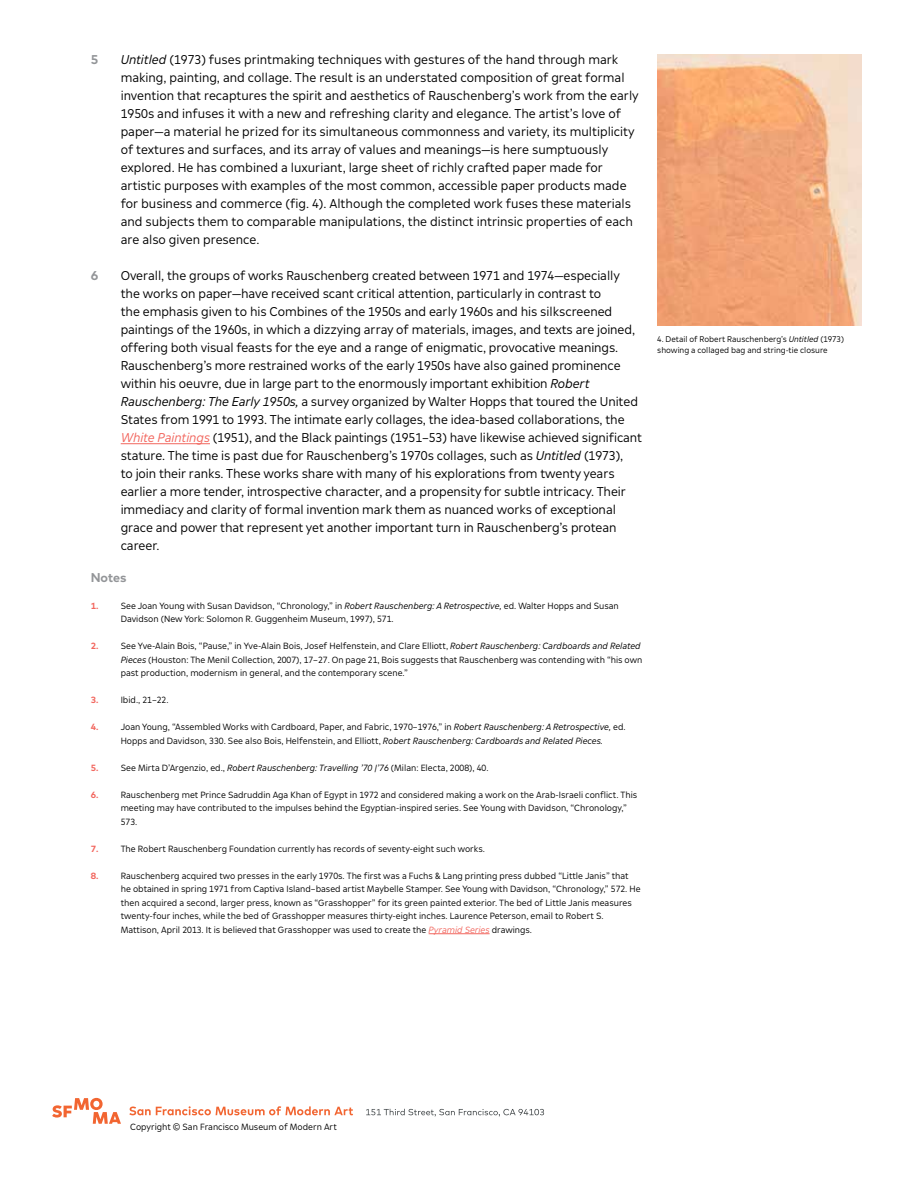
<style>
.page{position:relative;width:918px;height:1188px;background:#fff}
.page>*{position:absolute;margin:0;border:0;box-sizing:border-box;transform-origin:0 0}
.t1{font:12.75px/18px "SFMOMA Text";letter-spacing:-.005em;color:#000}
.t2{font:700 12.75px "SFMOMA Display";letter-spacing:-.005em;color:#939598}
.t3{font:9px/13.5px "SFMOMA Text";color:#000}
.t4{font:700 9px "SFMOMA Display";color:#f2665e}
.t5{font:8.25px/10.5px "SFMOMA Text";color:#000}
.s1{font-style:italic}
.s2{font-style:italic;color:#f2665e}
</style>
<div class="page">
<hr style="left:121px;top:443px;width:89px;height:1px;background:#f2665e">
<hr style="left:429px;top:933px;width:61px;height:1px;background:#f2665e">
<img style="left:657px;top:54px;width:204px;height:271px">
<svg style="left:366px;top:1109px;width:178px;height:8px"></svg>
<svg style="left:52px;top:1098px;width:69px;height:26px"></svg>
<svg style="left:129px;top:1106px;width:224px;height:9px"></svg>
<p class="t2" style="left:91px;top:51px;width:9px">5</p>
<p class="t1" style="left:121px;top:50px;width:520px"><span class="s1">Untitled</span> (1973) fuses printmaking techniques with gestures of the hand through mark making, painting, and collage. The result is an understated composition of great formal invention that recaptures the spirit and aesthetics of Rauschenberg’s work from the early 1950s and infuses it with a new and refreshing clarity and elegance. The artist’s love of paper—a material he prized for its simultaneous commonness and variety, its multiplicity of textures and surfaces, and its array of values and meanings—is here sumptuously explored. He has combined a luxuriant, large sheet of richly crafted paper made for artistic purposes with examples of the most common, accessible paper products made for business and commerce (fig. 4). Although the completed work fuses these materials and subjects them to comparable manipulations, the distinct intrinsic properties of each are also given presence.</p>
<p class="t2" style="left:91px;top:267px;width:9px">6</p>
<p class="t1" style="left:121px;top:266px;width:523px">Overall, the groups of works Rauschenberg created between 1971 and 1974—especially the works on paper—have received scant critical attention, particularly in contrast to<br>the emphasis given to his Combines of the 1950s and early 1960s and his silkscreened paintings of the 1960s, in which a dizzying array of materials, images, and texts are joined, offering both visual feasts for the eye and a range of enigmatic, provocative meanings.<br>Rauschenberg’s more restrained works of the early 1950s have also gained prominence within his oeuvre, due in large part to the enormously important exhibition <span class="s1">Robert Rauschenberg: The Early 1950s,</span> a survey organized by Walter Hopps that toured the United States from 1991 to 1993. The intimate early collages, the idea-based collaborations, the <span class="s2">White Paintings</span> (1951), and the Black paintings (1951–53) have likewise achieved significant stature. The time is past due for Rauschenberg’s 1970s collages, such as <span class="s1">Untitled</span> (1973),<br>to join their ranks. These works share with many of his explorations from twenty years earlier a more tender, introspective character, and a propensity for subtle intricacy. Their immediacy and clarity of formal invention mark them as nuanced works of exceptional grace and power that represent yet another important turn in Rauschenberg’s protean career.</p>
<p class="t2" style="left:91px;top:569px;width:37px">Notes</p>
<p class="t4" style="left:91px;top:600px;width:9px">1.</p>
<p class="t3" style="left:121px;top:599px;width:500px">See Joan Young with Susan Davidson, “Chronology,” in <span class="s1">Robert Rauschenberg: A Retrospective,</span> ed. Walter Hopps and Susan<br>Davidson (New York: Solomon R. Guggenheim Museum, 1997), 571.</p>
<p class="t4" style="left:91px;top:640px;width:9px">2.</p>
<p class="t3" style="left:121px;top:639px;width:523px">See Yve-Alain Bois, “Pause,” in Yve-Alain Bois, Josef Helfenstein, and Clare Elliott, <span class="s1">Robert Rauschenberg: Cardboards and Related<br>Pieces</span> (Houston: The Menil Collection, 2007), 17–27. On page 21, Bois suggests that Rauschenberg was contending with “his own past production, modernism in general, and the contemporary scene.”</p>
<p class="t4" style="left:91px;top:694px;width:9px">3.</p>
<p class="t3" style="left:121px;top:693px;width:49px">Ibid., 21–22.</p>
<p class="t4" style="left:91px;top:721px;width:9px">4.</p>
<p class="t3" style="left:121px;top:720px;width:507px">Joan Young, “Assembled Works with Cardboard, Paper, and Fabric, 1970–1976,” in <span class="s1">Robert Rauschenberg: A Retrospective,</span> ed.<br>Hopps and Davidson, 330. See also Bois, Helfenstein, and Elliott, <span class="s1">Robert Rauschenberg: Cardboards and Related Pieces.</span></p>
<p class="t4" style="left:91px;top:762px;width:9px">5.</p>
<p class="t3" style="left:121px;top:761px;width:369px">See Mirta D’Argenzio, ed., <span class="s1">Robert Rauschenberg: Travelling ’70 |’76</span> (Milan: Electa, 2008), 40.</p>
<p class="t4" style="left:91px;top:789px;width:9px">6.</p>
<p class="t3" style="left:121px;top:788px;width:518px">Rauschenberg met Prince Sadruddin Aga Khan of Egypt in 1972 and considered making a work on the Arab-Israeli conflict. This meeting may have contributed to the impulses behind the Egyptian-inspired series. See Young with Davidson, “Chronology,”<br>573.</p>
<p class="t4" style="left:91px;top:843px;width:9px">7.</p>
<p class="t3" style="left:121px;top:842px;width:366px">The Robert Rauschenberg Foundation currently has records of seventy-eight such works.</p>
<p class="t4" style="left:91px;top:870px;width:9px">8.</p>
<p class="t3" style="left:121px;top:869px;width:521px">Rauschenberg acquired two presses in the early 1970s. The first was a Fuchs &amp; Lang printing press dubbed “Little Janis” that he obtained in spring 1971 from Captiva Island–based artist Maybelle Stamper. See Young with Davidson, “Chronology,” 572. He then acquired a second, larger press, known as “Grasshopper” for its green painted exterior. The bed of Little Janis measures twenty-four inches, while the bed of Grasshopper measures thirty-eight inches. Laurence Peterson, email to Robert S.<br>Mattison, April 2013. It is believed that Grasshopper was used to create the <span class="s2">Pyramid Series</span> drawings.</p>
<p class="t5" style="left:657px;top:334px;width:188px">4. Detail of Robert Rauschenberg’s <span class="s1">Untitled</span> (1973) showing a collaged bag and string-tie closure</p>
<p class="t3" style="left:130px;top:1120px;width:208px">Copyright © San Francisco Museum of Modern Art</p>
</div>
